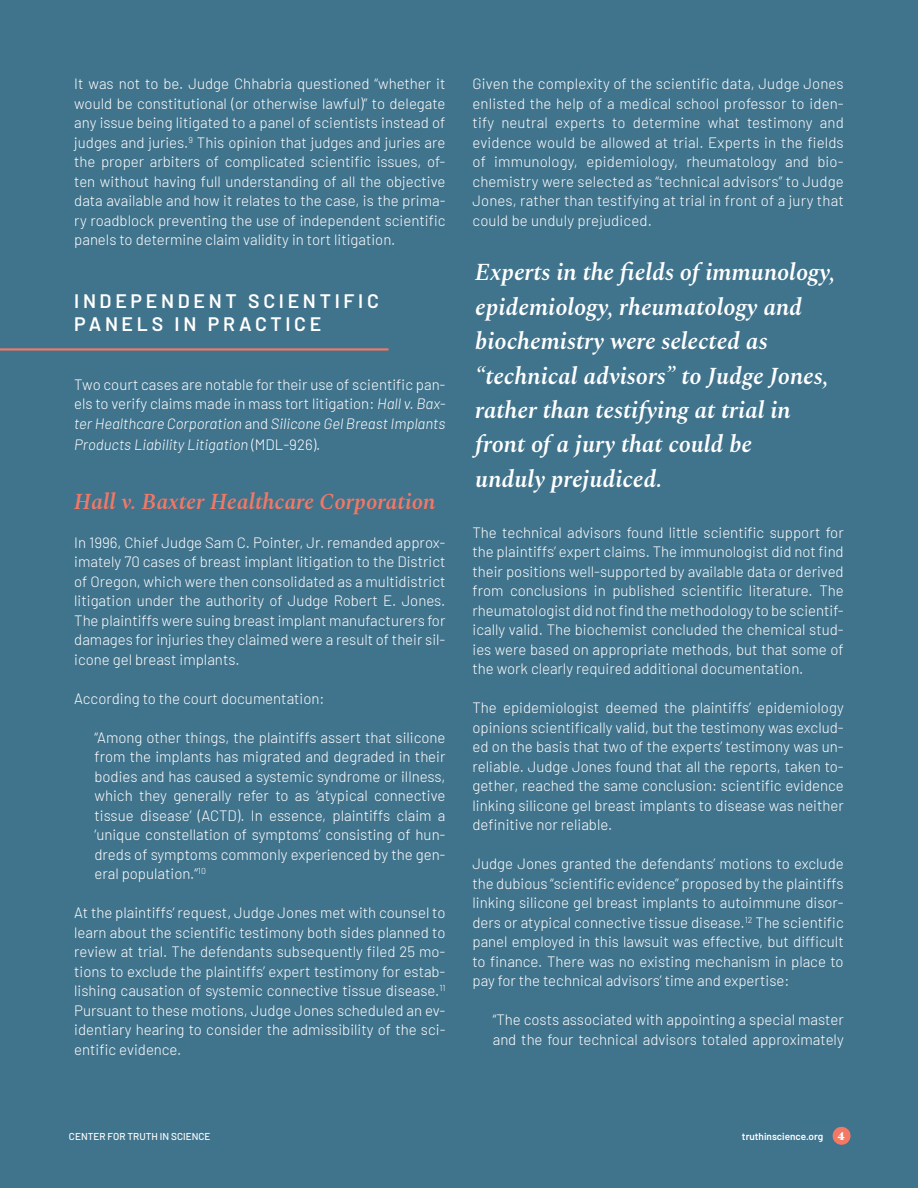
<style>
.page{position:relative;width:918px;height:1188px;background:#40738c}
.page>*{position:absolute;margin:0;border:0;box-sizing:border-box;transform-origin:0 0}
.t1{font:italic 600 24px/34.5px "Spectral";color:#fff}
.t2{font:italic 600 22.5px "Spectral";color:#f27866}
.t3{font:600 19.5px/23.4px "Barlow";letter-spacing:.19em;color:#fff}
.t4{font:300 15px/19.5px "Barlow";color:#fff;text-align:justify}
.t5{font:italic 300 15px "Barlow";color:#fff}
.t6{font:500 10.05px "Barlow";color:#fff}
.t7{font:600 10.05px "Barlow";color:#fff}
.s1{font-style:italic}
.s2{font-style:normal}
.s3{font-family:"Spectral";font-weight:800;font-size:12px}
</style>
<div class="page">
<svg style="left:832px;top:1126px;width:19px;height:19px"></svg>
<hr style="left:0;top:348px;width:388px;height:3px;background:#f27866">
<p class="t4" style="left:74px;top:73px;width:373px">It was not to be. Judge Chhabria questioned “whether it would be constitutional (or otherwise lawful)” to delegate any issue being litigated to a panel of scientists instead of judges and juries.<sup>9</sup> This opinion that judges and juries are the proper arbiters of complicated scientific issues, of&shy;ten without having full understanding of all the objective data available and how it relates to the case, is the prima&shy;ry roadblock preventing the use of independent scientific panels to determine claim validity in tort litigation.</p>
<h3 class="t3" style="left:74px;top:287px;width:306px">INDEPENDENT SCIENTIFIC<br>PANELS IN PRACTICE</h3>
<p class="t4" style="left:74px;top:373px;width:373px">Two court cases are notable for their use of scientific pan&shy;els to verify claims made in mass tort litigation: <span class="s1">Hall v. Bax&shy;ter Healthcare Corporation</span> and <span class="s1">Silicone Gel Breast Implants</span></p>
<p class="t5" style="left:74px;top:434px;width:248px">Products Liability Litigation <span class="s2">(MDL-926).</span></p>
<h2 class="t2" style="left:74px;top:485px;width:363px">Hall v. Baxter Healthcare Corporation</h2>
<p class="t4" style="left:74px;top:531px;width:373px">In 1996, Chief Judge Sam C. Pointer, Jr. remanded approx&shy;imately 70 cases of breast implant litigation to the District of Oregon, which were then consolidated as a multidistrict litigation under the authority of Judge Robert E. Jones.<br>The plaintiffs were suing breast implant manufacturers for damages for injuries they claimed were a result of their sil&shy;icone gel breast implants.</p>
<p class="t4" style="left:74px;top:687px;width:252px">According to the court documentation:</p>
<p class="t4" style="left:94px;top:726px;width:353px">“Among other things, the plaintiffs assert that silicone from the implants has migrated and degraded in their bodies and has caused a systemic syndrome or illness, which they generally refer to as ‘atypical connective tissue disease’ (ACTD). In essence, plaintiffs claim a ‘unique constellation of symptoms’ consisting of hun&shy;dreds of symptoms commonly experienced by the gen&shy;eral population.”<sup>10</sup></p>
<p class="t4" style="left:74px;top:902px;width:373px">At the plaintiffs’ request, Judge Jones met with counsel to learn about the scientific testimony both sides planned to review at trial. The defendants subsequently filed 25 mo&shy;tions to exclude the plaintiffs’ expert testimony for estab&shy;lishing causation of systemic connective tissue disease.<sup>11<br></sup>Pursuant to these motions, Judge Jones scheduled an ev&shy;identiary hearing to consider the admissibility of the sci&shy;entific evidence.</p>
<p class="t4" style="left:472px;top:73px;width:373px">Given the complexity of the scientific data, Judge Jones enlisted the help of a medical school professor to iden&shy;tify neutral experts to determine what testimony and evidence would be allowed at trial. Experts in the fields of immunology, epidemiology, rheumatology and bio&shy;chemistry were selected as “technical advisors” to Judge Jones, rather than testifying at trial in front of a jury that could be unduly prejudiced.</p>
<h1 class="t1" style="left:475px;top:253px;width:361px">Experts in the fields of immunology, epidemiology, rheumatology and biochemistry were selected as “technical advisors” to Judge Jones, rather than testifying at trial in front of a jury that could be<br>unduly prejudiced.</h1>
<p class="t4" style="left:472px;top:521px;width:373px">The technical advisors found little scientific support for the plaintiffs’ expert claims. The immunologist did not find their positions well-supported by available data or derived from conclusions in published scientific literature. The rheumatologist did not find the methodology to be scientif&shy;ically valid. The biochemist concluded the chemical stud&shy;ies were based on appropriate methods, but that some of the work clearly required additional documentation.</p>
<p class="t4" style="left:472px;top:697px;width:373px">The epidemiologist deemed the plaintiffs’ epidemiology opinions scientifically valid, but the testimony was exclud&shy;ed on the basis that two of the experts’ testimony was un&shy;reliable. Judge Jones found that all the reports, taken to&shy;gether, reached the same conclusion: scientific evidence linking silicone gel breast implants to disease was neither definitive nor reliable.</p>
<p class="t4" style="left:472px;top:853px;width:373px">Judge Jones granted the defendants’ motions to exclude the dubious “scientific evidence” proposed by the plaintiffs linking silicone gel breast implants to autoimmune disor&shy;ders or atypical connective tissue disease.<sup>12</sup> The scientific panel employed in this lawsuit was effective, but difficult to finance. There was no existing mechanism in place to pay for the technical advisors’ time and expertise:</p>
<p class="t4" style="left:493px;top:1009px;width:352px">“The costs associated with appointing a special master and the four technical advisors totaled approximately</p>
<p class="t6" style="left:69px;top:1129px;width:143px">CENTER FOR TRUTH IN SCIENCE</p>
<p class="t7" style="left:742px;top:1129px;width:104px">truthinscience.org <span class="s3">4</span></p>
</div>
